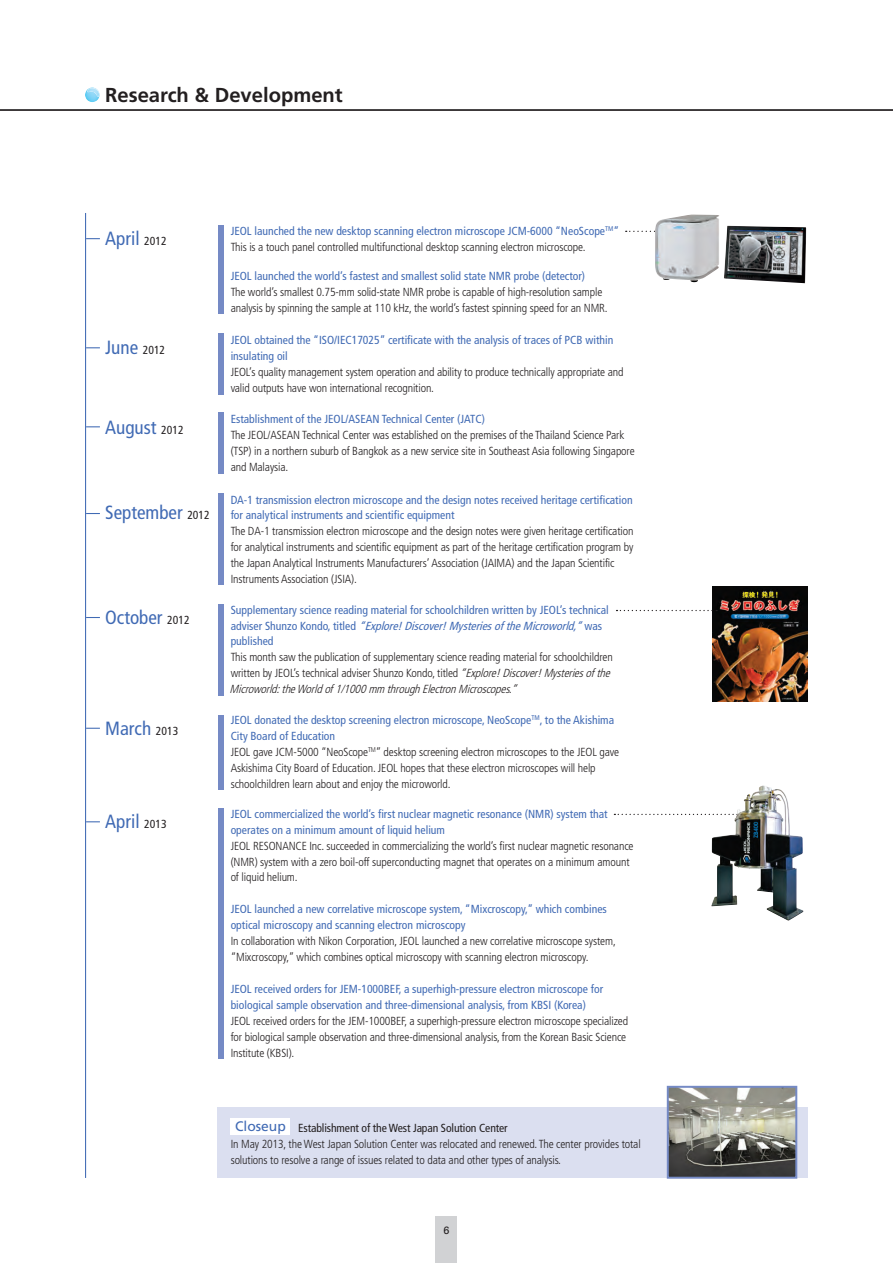
<style>
.page{position:relative;width:893px;height:1263px;background:#fff}
.page>*{position:absolute;margin:0;border:0;box-sizing:border-box;transform-origin:0 0}
.t1{font:700 20.25px "Frutiger LT Std";color:#231f20}
.t2{font:condensed 19.2px "Frutiger LT Std";color:#406ab4}
.t3{font:13.8px "Frutiger LT Std";color:#406ab4}
.t4{font:300 condensed 11.7px/15.9px "Frutiger LT Std";letter-spacing:-.01em;color:#231f20}
.t5{font:condensed 11.7px/15.9px "Frutiger LT Std";color:#406ab4}
.t6{font:condensed 11.7px "Frutiger LT Std";letter-spacing:-.01em;color:#231f20}
.t7{font:10.65px "Univers";color:#231f20}
.s1{font-size:11.7px;color:#231f20}
.s2{font-weight:400;color:#406ab4}
.s3{font-style:italic}
</style>
<div class="page">
<hr style="left:85px;top:213px;width:1px;height:965px;background:#406ab4">
<svg style="left:86px;top:238px;width:14px;height:1px"></svg>
<svg style="left:86px;top:347px;width:14px;height:1px"></svg>
<svg style="left:86px;top:426px;width:14px;height:1px"></svg>
<svg style="left:86px;top:617px;width:14px;height:1px"></svg>
<svg style="left:86px;top:728px;width:14px;height:1px"></svg>
<svg style="left:86px;top:821px;width:14px;height:1px"></svg>
<svg style="left:86px;top:513px;width:14px;height:1px"></svg>
<div style="left:218px;top:1107px;width:590px;height:71px;background:#dbdff0"></div>
<img style="left:670px;top:1089px;width:124px;height:87px">
<div style="left:667px;top:1086px;width:130px;height:93px;border:2px solid #758ac5"></div>
<div style="left:231px;top:1118px;width:59px;height:17px;background:#fff"></div>
<img style="left:713px;top:586px;width:94px;height:115px">
<div style="left:218px;top:225px;width:5px;height:89px;background:#758ac5"></div>
<div style="left:218px;top:333px;width:5px;height:62px;background:#758ac5"></div>
<div style="left:218px;top:412px;width:5px;height:62px;background:#758ac5"></div>
<div style="left:218px;top:493px;width:5px;height:92px;background:#758ac5"></div>
<div style="left:218px;top:604px;width:5px;height:92px;background:#758ac5"></div>
<div style="left:218px;top:715px;width:5px;height:74px;background:#758ac5"></div>
<div style="left:218px;top:808px;width:5px;height:251px;background:#758ac5"></div>
<svg style="left:626px;top:231px;width:29px;height:1px"></svg>
<svg style="left:616px;top:610px;width:101px;height:1px"></svg>
<img style="left:655px;top:214px;width:151px;height:69px">
<svg style="left:614px;top:814px;width:96px;height:1px"></svg>
<img style="left:711px;top:786px;width:51px;height:120px">
<hr style="left:0;top:109px;width:893px;height:2px;background:#231f20">
<img style="left:85px;top:90px;width:15px;height:12px">
<svg style="left:87px;top:88px;width:13px;height:8px"></svg>
<div style="left:436px;top:1216px;width:21px;height:47px;background:#d1d2d4"></div>
<h1 class="t1" style="left:105px;top:83px;width:239px">Research &amp; Development</h1>
<h2 class="t2" style="left:105px;top:227px;width:63px">April <span class="s1">2012</span></h2>
<h2 class="t2" style="left:105px;top:336px;width:62px">June <span class="s1">2012</span></h2>
<h2 class="t2" style="left:105px;top:416px;width:80px">August <span class="s1">2012</span></h2>
<p class="t4" style="left:231px;top:223px;width:390px"><span class="s2">JEOL launched the new desktop scanning electron microscope JCM-6000 “NeoScope</span><sup>TM</sup><span class="s2">”<br></span>This is a touch panel controlled multifunctional desktop scanning electron microscope.</p>
<p class="t5" style="left:231px;top:268px;width:356px">JEOL launched the world’s fastest and smallest solid state NMR probe (detector)</p>
<p class="t4" style="left:231px;top:284px;width:379px">The world’s smallest 0.75-mm solid-state NMR probe is capable of high-resolution sample analysis by spinning the sample at 110 kHz, the world’s fastest spinning speed for an NMR.</p>
<p class="t5" style="left:231px;top:332px;width:384px">JEOL obtained the “ISO/IEC17025” certificate with the analysis of traces of PCB within insulating oil</p>
<p class="t4" style="left:231px;top:364px;width:394px">JEOL’s quality management system operation and ability to produce technically appropriate and valid outputs have won international recognition.</p>
<p class="t5" style="left:231px;top:411px;width:256px">Establishment of the JEOL/ASEAN Technical Center (JATC)</p>
<p class="t4" style="left:231px;top:427px;width:406px">The JEOL/ASEAN Technical Center was established on the premises of the Thailand Science Park (TSP) in a northern suburb of Bangkok as a new service site in Southeast Asia following Singapore and Malaysia.</p>
<h2 class="t2" style="left:105px;top:501px;width:106px">September <span class="s1">2012</span></h2>
<p class="t5" style="left:231px;top:492px;width:403px">DA-1 transmission electron microscope and the design notes received heritage certification for analytical instruments and scientific equipment</p>
<p class="t4" style="left:231px;top:524px;width:404px">The DA-1 transmission electron microscope and the design notes were given heritage certification for analytical instruments and scientific equipment as part of the heritage certification program by the Japan Analytical Instruments Manufacturers’ Association (JAIMA) and the Japan Scientific Instruments Association (JSIA).</p>
<h2 class="t2" style="left:105px;top:606px;width:86px">October <span class="s1">2012</span></h2>
<h2 class="t2" style="left:105px;top:717px;width:75px">March <span class="s1">2013</span></h2>
<h2 class="t2" style="left:105px;top:810px;width:63px">April <span class="s1">2013</span></h2>
<p class="t5" style="left:231px;top:602px;width:380px">Supplementary science reading material for schoolchildren written by JEOL’s technical a d v i s e r S h u n z o K o n d o , t i t l e d <span class="s3">“Explore!Discover!MysteriesoftheMicroworld,”</span>w a s published</p>
<p class="t4" style="left:230px;top:649px;width:385px;text-align:justify">This month saw the publication of supplementary science reading material for schoolchildren written by JEOL’s technical adviser Shunzo Kondo, titled <span class="s3">“Explore!Discover!Mysteriesofthe Microworld:theWorldof1/1000mm throughElectronMicroscopes.”</span></p>
<p class="t4" style="left:231px;top:712px;width:390px"><span class="s2">JEOL donated the desktop screening electron microscope, NeoScope</span><sup>TM</sup><span class="s2">, to the Akishima City Board of Education<br></span>JEOL gave JCM-5000 “NeoScope<sup>TM</sup>” desktop screening electron microscopes to the JEOL gave Askishima City Board of Education. JEOL hopes that these electron microscopes will help schoolchildren learn about and enjoy the microworld.</p>
<p class="t5" style="left:231px;top:806px;width:379px">JEOL commercialized the world’s first nuclear magnetic resonance (NMR) system that operates on a minimum amount of liquid helium</p>
<p class="t4" style="left:231px;top:838px;width:404px">JEOL RESONANCE Inc. succeeded in commercializing the world’s first nuclear magnetic resonance (NMR) system with a zero boil-off superconducting magnet that operates on a minimum amount of liquid helium.</p>
<p class="t5" style="left:231px;top:901px;width:378px">JEOL launched a new correlative microscope system, “Mixcroscopy,” which combines optical microscopy and scanning electron microscopy</p>
<p class="t4" style="left:231px;top:933px;width:387px">In collaboration with Nikon Corporation, JEOL launched a new correlative microscope system, “Mixcroscopy,” which combines optical microscopy with scanning electron microscopy.</p>
<p class="t5" style="left:231px;top:981px;width:374px">JEOL received orders for JEM-1000BEF, a superhigh-pressure electron microscope for biological sample observation and three-dimensional analysis, from KBSI (Korea)</p>
<p class="t4" style="left:231px;top:1013px;width:399px">JEOL received orders for the JEM-1000BEF, a superhigh-pressure electron microscope specialized for biological sample observation and three-dimensional analysis, from the Korean Basic Science<br>Institute (KBSI).</p>
<p class="t3" style="left:235px;top:1118px;width:52px">Closeup</p>
<p class="t6" style="left:298px;top:1121px;width:211px">Establishment of the West Japan Solution Center</p>
<p class="t4" style="left:231px;top:1136px;width:412px">In May 2013, the West Japan Solution Center was relocated and renewed. The center provides total solutions to resolve a range of issues related to data and other types of analysis.</p>
<p class="t7" style="left:444px;top:1223px;width:7px">6</p>
</div>
